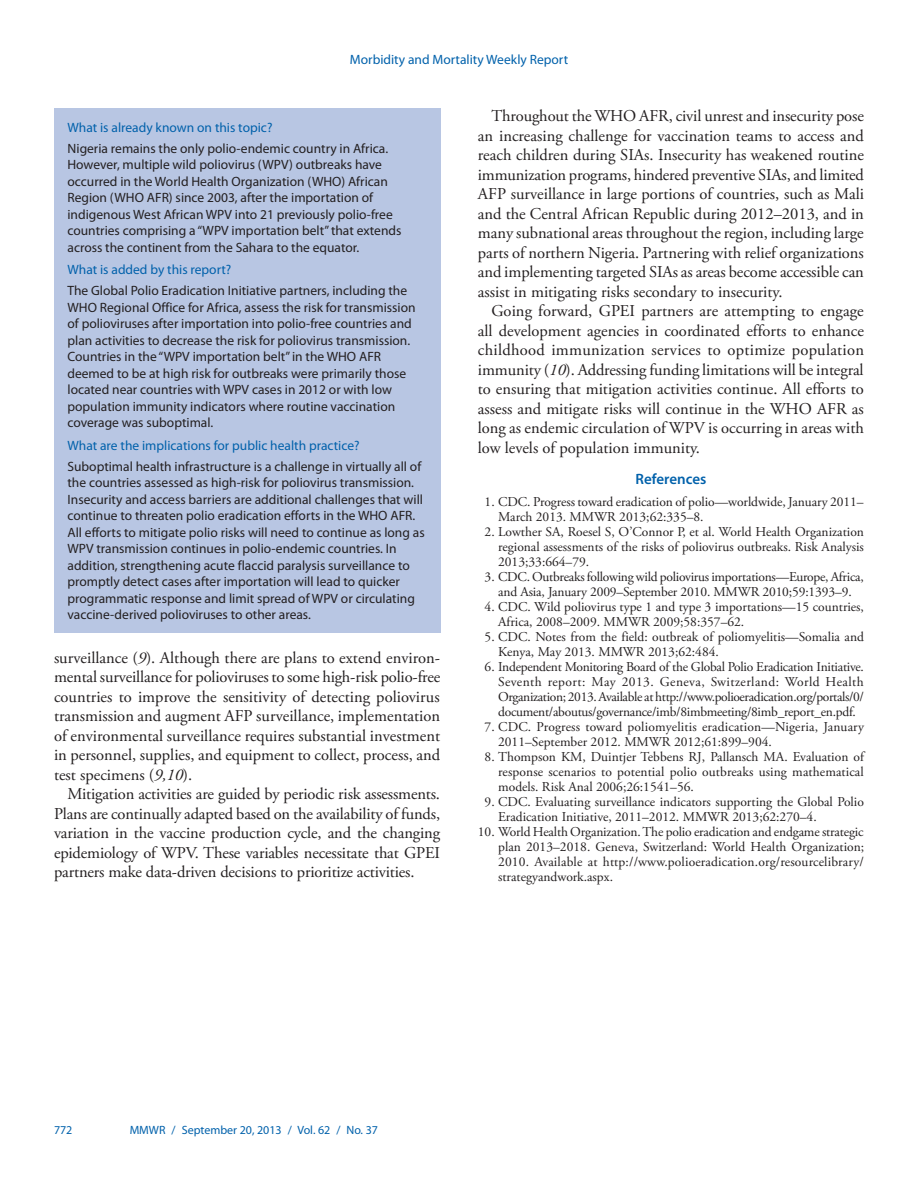
<style>
.page{position:relative;width:918px;height:1188px;background:#fff}
.page>*{position:absolute;margin:0;border:0;box-sizing:border-box;transform-origin:0 0}
.body_copy{font:16.5px/19.5px "Adobe Garamond Pro";color:#231f20;text-align:justify}
.headline3{font:600 15px "Myriad Pro";color:#0161ab}
.fb_answer{font:13.5px/16.5px "Myriad Pro";color:#231f20}
.reference_text_1-99{font:13.5px/15px "Adobe Garamond Pro";color:#231f20}
.fb_question{font:13.5px "Myriad Pro";color:#0161ab}
.reference_text_1-99-2{font:13.5px/15px "Adobe Garamond Pro";letter-spacing:-.02em;color:#231f20;text-align:center}
.t1{font:12px "Myriad Pro";color:#0161ab}
.s1{font-style:italic}
</style>
<div class="page">
<div style="left:54px;top:108px;width:386px;height:525px;background:#b8c6e3"></div>
<p class="fb_question" style="left:350px;top:51px;width:220px">Morbidity and Mortality Weekly Report</p>
<p class="fb_question" style="left:68px;top:119px;width:206px">What is already known on this topic?</p>
<p class="fb_answer" style="left:68px;top:140px;width:336px">Nigeria remains the only polio-endemic country in Africa.<br>However, multiple wild poliovirus (WPV) outbreaks have occurred in the World Health Organization (WHO) African Region (WHO AFR) since 2003, after the importation of indigenous West African WPV into 21 previously polio-free countries comprising a “WPV importation belt” that extends across the continent from the Sahara to the equator.</p>
<p class="fb_question" style="left:68px;top:261px;width:165px">What is added by this report?</p>
<p class="fb_answer" style="left:68px;top:282px;width:350px">The Global Polio Eradication Initiative partners, including the WHO Regional Office for Africa, assess the risk for transmission of polioviruses after importation into polio-free countries and plan activities to decrease the risk for poliovirus transmission.<br>Countries in the “WPV importation belt” in the WHO AFR deemed to be at high risk for outbreaks were primarily those located near countries with WPV cases in 2012 or with low population immunity indicators where routine vaccination coverage was suboptimal.</p>
<p class="fb_question" style="left:68px;top:437px;width:294px">What are the implications for public health practice?</p>
<p class="fb_answer" style="left:68px;top:458px;width:359px">Suboptimal health infrastructure is a challenge in virtually all of the countries assessed as high-risk for poliovirus transmission.<br>Insecurity and access barriers are additional challenges that will continue to threaten polio eradication efforts in the WHO AFR.<br>All efforts to mitigate polio risks will need to continue as long as WPV transmission continues in polio-endemic countries. In addition, strengthening acute flaccid paralysis surveillance to promptly detect cases after importation will lead to quicker programmatic response and limit spread of WPV or circulating vaccine-derived polioviruses to other areas.</p>
<p class="body_copy" style="left:54px;top:648px;width:388px">surveillance (<span class="s1">9</span>). Although there are plans to extend environ&shy;mental surveillance for polioviruses to some high-risk polio-free countries to improve the sensitivity of detecting poliovirus transmission and augment AFP surveillance, implementation of environmental surveillance requires substantial investment in personnel, supplies, and equipment to collect, process, and test specimens (<span class="s1">9,10</span>).</p>
<p class="body_copy" style="left:54px;top:785px;width:388px;text-indent:13px">Mitigation activities are guided by periodic risk assessments.<br>Plans are continually adapted based on the availability of funds, variation in the vaccine production cycle, and the changing epidemiology of WPV. These variables necessitate that GPEI partners make data-driven decisions to prioritize activities.</p>
<p class="body_copy" style="left:478px;top:107px;width:388px;text-indent:13px">Throughout the WHO AFR, civil unrest and insecurity pose an increasing challenge for vaccination teams to access and reach children during SIAs. Insecurity has weakened routine immunization programs, hindered preventive SIAs, and limited AFP surveillance in large portions of countries, such as Mali and the Central African Republic during 2012–2013, and in many subnational areas throughout the region, including large parts of northern Nigeria. Partnering with relief organizations and implementing targeted SIAs as areas become accessible can assist in mitigating risks secondary to insecurity.</p>
<p class="body_copy" style="left:478px;top:302px;width:388px;text-indent:13px">Going forward, GPEI partners are attempting to engage all development agencies in coordinated efforts to enhance childhood immunization services to optimize population immunity (<span class="s1">10</span>). Addressing funding limitations will be integral to ensuring that mitigation activities continue. All efforts to assess and mitigate risks will continue in the WHO AFR as long as endemic circulation of WPV is occurring in areas with low levels of population immunity.</p>
<p class="headline3" style="left:636px;top:470px;width:72px">References</p>
<p class="reference_text_1-99" style="left:498px;top:495px;width:367px;text-indent:-14px">1. CDC. Progress toward eradication of polio—worldwide, January 2011–<br>March 2013. MMWR 2013;62:335–8.</p>
<p class="reference_text_1-99" style="left:498px;top:525px;width:367px;text-align:justify;text-indent:-14px">2. Lowther SA, Roesel S, O’Connor P, et al. World Health Organization regional assessments of the risks of poliovirus outbreaks. Risk Analysis 2013;33:664–79.</p>
<p class="reference_text_1-99-2" style="left:485px;top:570px;width:381px">3. CDC. Outbreaks following wild poliovirus importations—Europe, Africa, and Asia, January 2009–September 2010. MMWR 2010;59:1393–9.</p>
<p class="reference_text_1-99" style="left:498px;top:600px;width:367px;text-indent:-14px">4. CDC. Wild poliovirus type 1 and type 3 importations—15 countries,<br>Africa, 2008–2009. MMWR 2009;58:357–62.</p>
<p class="reference_text_1-99" style="left:498px;top:630px;width:367px;text-indent:-14px">5. CDC. Notes from the field: outbreak of poliomyelitis—Somalia and<br>Kenya, May 2013. MMWR 2013;62:484.</p>
<p class="reference_text_1-99" style="left:498px;top:660px;width:367px;text-align:justify;text-indent:-14px">6. Independent Monitoring Board of the Global Polio Eradication Initiative.<br>Seventh report: May 2013. Geneva, Switzerland: World Health Organization; 2013. Available at http://www.polioeradication.org/portals/0/ document/aboutus/governance/imb/8imbmeeting/8imb_report_en.pdf.</p>
<p class="reference_text_1-99" style="left:498px;top:720px;width:367px;text-indent:-14px">7. CDC. Progress toward poliomyelitis eradication—Nigeria, January<br>2011–September 2012. MMWR 2012;61:899–904.</p>
<p class="reference_text_1-99" style="left:498px;top:750px;width:367px;text-align:justify;text-indent:-14px">8. Thompson KM, Duintjer Tebbens RJ, Pallansch MA. Evaluation of response scenarios to potential polio outbreaks using mathematical models. Risk Anal 2006;26:1541–56.</p>
<p class="reference_text_1-99" style="left:498px;top:795px;width:367px;text-indent:-14px">9. CDC. Evaluating surveillance indicators supporting the Global Polio<br>Eradication Initiative, 2011–2012. MMWR 2013;62:270–4.</p>
<p class="reference_text_1-99" style="left:498px;top:825px;width:368px;text-align:justify;text-indent:-20px">10. World Health Organization. The polio eradication and endgame strategic plan 2013–2018. Geneva, Switzerland: World Health Organization; 2010. Available at http://www.polioeradication.org/resourcelibrary/ strategyandwork.aspx.</p>
<p class="t1" style="left:54px;top:1123px;width:20px">772</p>
<p class="t1" style="left:130px;top:1123px;width:250px">MMWR / September 20, 2013 / Vol. 62 / No. 37</p>
</div>
